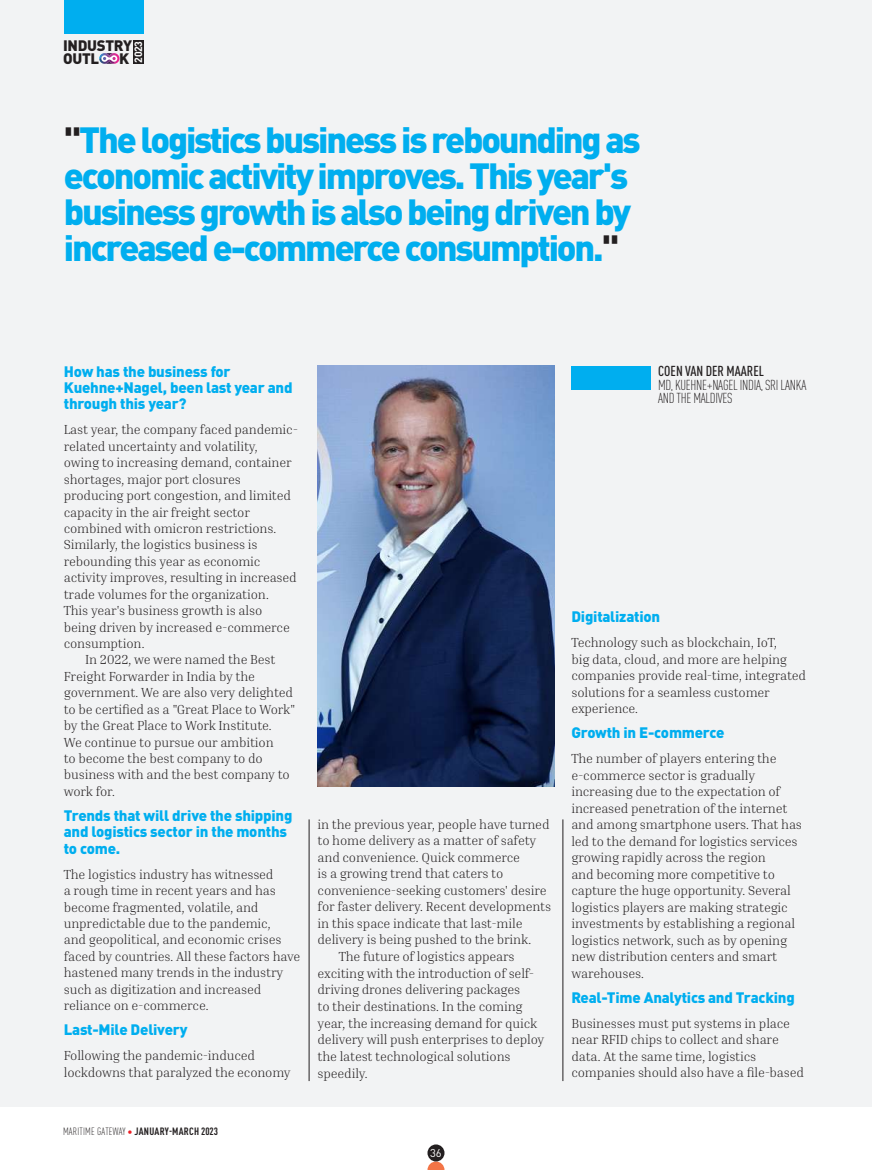
<style>
.page{position:relative;width:872px;height:1170px;background:#fff}
.page>*{position:absolute;margin:0;border:0;box-sizing:border-box;transform-origin:0 0}
.t1{font:900 36px/36px "DIN Pro";letter-spacing:-.06em;color:#00aeef}
.t2{font:900 15px/16.4px "DIN Pro";letter-spacing:-.015em;color:#00aeef}
.t3{font:900 15px/12.8px "DIN Pro";letter-spacing:-.02em;color:#231f20}
.t4{font:300 condensed 14.25px/13.5px "DIN Pro";letter-spacing:-.02em;color:#231f20}
.t5{font:500 condensed 14.25px "DIN Pro";color:#231f20}
.t6{font:300 13.2px/16.5px "Inria Serif";letter-spacing:-.015em;color:#231f20}
.t7{font:11.25px "DIN Pro";color:#fff}
.t8{font:700 condensed 10.5px "DIN Pro";letter-spacing:.02em;color:#231f20}
.t9{font:700 10.5px "DIN Pro";color:#fff}
.s1{color:#231f20}
.s2{font-weight:300}
.s3{font-weight:300;color:#ee1d23}
</style>
<div class="page">
<svg style="left:427px;top:1161px;width:17px;height:8px"></svg>
<div style="left:427px;top:1144px;width:17px;height:17px;background:#231f20;border-radius:50%"></div>
<div style="left:0;top:0;width:872px;height:1106px;background:#f2f3f4"></div>
<img style="left:317px;top:366px;width:237px;height:420px">
<div style="left:571px;top:366px;width:80px;height:23px;background:#00aeef"></div>
<svg style="left:99px;top:53px;width:20px;height:11px"></svg>
<div style="left:133px;top:40px;width:10px;height:24px;background:#231f20"></div>
<div style="left:64px;top:0;width:79px;height:33px;background:#00aeef"></div>
<hr style="left:562px;top:819px;width:1px;height:261px;background:#231f20">
<hr style="left:309px;top:819px;width:1px;height:261px;background:#231f20">
<p class="t3" style="left:63px;top:37px;width:71px">INDUSTRY<br>OUTL</p>
<p class="t3" style="left:119px;top:50px;width:12px">K</p>
<p class="t9" style="left:129px;top:63px;width:23px;rotate:-90deg">2023</p>
<h1 class="t1" style="left:64px;top:117px;width:578px"><span class="s1">"</span>The logistics business is rebounding as economic activity improves. This year's business growth is also being driven by increased e-commerce consumption.<span class="s1">"</span></h1>
<p class="t2" style="left:64px;top:361px;width:230px">How has the business for<br>Kuehne+Nagel, been last year and through this year?</p>
<p class="t6" style="left:64px;top:421px;width:236px">Last year, the company faced pandemic-</p>
<p class="t6" style="left:64px;top:437px;width:196px">related uncertainty and volatility,</p>
<p class="t6" style="left:64px;top:454px;width:229px">owing to increasing demand, container</p>
<p class="t6" style="left:64px;top:470px;width:179px">shortages, major port closures</p>
<p class="t6" style="left:64px;top:487px;width:229px">producing port congestion, and limited</p>
<p class="t6" style="left:64px;top:503px;width:188px">capacity in the air freight sector</p>
<p class="t6" style="left:64px;top:520px;width:214px">combined with omicron restrictions.</p>
<p class="t6" style="left:64px;top:536px;width:195px">Similarly, the logistics business is</p>
<p class="t6" style="left:64px;top:552px;width:198px">rebounding this year as economic</p>
<p class="t6" style="left:64px;top:569px;width:234px">activity improves, resulting in increased</p>
<p class="t6" style="left:64px;top:585px;width:207px">trade volumes for the organization.</p>
<p class="t6" style="left:64px;top:602px;width:200px">This year's business growth is also</p>
<p class="t6" style="left:64px;top:618px;width:227px">being driven by increased e-commerce</p>
<p class="t6" style="left:64px;top:634px;width:82px">consumption.</p>
<p class="t6" style="left:85px;top:651px;width:192px">In 2022, we were named the Best</p>
<p class="t6" style="left:64px;top:667px;width:193px">Freight Forwarder in India by the</p>
<p class="t6" style="left:64px;top:684px;width:231px">government. We are also very delighted</p>
<p class="t6" style="left:64px;top:700px;width:233px">to be certified as a "Great Place to Work"</p>
<p class="t6" style="left:64px;top:717px;width:210px">by the Great Place to Work Institute.</p>
<p class="t6" style="left:64px;top:733px;width:211px">We continue to pursue our ambition</p>
<p class="t6" style="left:64px;top:749px;width:201px">to become the best company to do</p>
<p class="t6" style="left:64px;top:766px;width:227px">business with and the best company to</p>
<p class="t6" style="left:64px;top:782px;width:53px">work for.</p>
<p class="t2" style="left:64px;top:805px;width:230px">Trends that will drive the shipping and logistics sector in the months to come.</p>
<p class="t6" style="left:64px;top:865px;width:238px">The logistics industry has witnessed<br>a rough time in recent years and has become fragmented, volatile, and unpredictable due to the pandemic,<br>and geopolitical, and economic crises faced by countries. All these factors have hastened many trends in the industry such as digitization and increased reliance on e-commerce.</p>
<p class="t2" style="left:64px;top:1019px;width:125px">Last-Mile Delivery</p>
<p class="t6" style="left:64px;top:1046px;width:228px">Following the pandemic-induced lockdowns that paralyzed the economy</p>
<p class="t6" style="left:317px;top:815px;width:233px">in the previous year, people have turned</p>
<p class="t6" style="left:317px;top:832px;width:220px">to home delivery as a matter of safety</p>
<p class="t6" style="left:317px;top:848px;width:204px">and convenience. Quick commerce</p>
<p class="t6" style="left:317px;top:865px;width:187px">is a growing trend that caters to</p>
<p class="t6" style="left:317px;top:881px;width:231px">convenience-seeking customers' desire</p>
<p class="t6" style="left:317px;top:898px;width:235px">for faster delivery. Recent developments</p>
<p class="t6" style="left:317px;top:914px;width:206px">in this space indicate that last-mile</p>
<p class="t6" style="left:317px;top:931px;width:215px">delivery is being pushed to the brink.</p>
<p class="t6" style="left:339px;top:947px;width:177px">The future of logistics appears</p>
<p class="t6" style="left:317px;top:964px;width:218px">exciting with the introduction of self-</p>
<p class="t6" style="left:317px;top:981px;width:204px">driving drones delivering packages</p>
<p class="t6" style="left:317px;top:997px;width:207px">to their destinations. In the coming</p>
<p class="t6" style="left:317px;top:1014px;width:221px">year, the increasing demand for quick</p>
<p class="t6" style="left:317px;top:1031px;width:228px">delivery will push enterprises to deploy</p>
<p class="t6" style="left:317px;top:1047px;width:195px">the latest technological solutions</p>
<p class="t6" style="left:317px;top:1064px;width:52px">speedily.</p>
<p class="t8" style="left:63px;top:1123px;width:156px"><span class="s2">MARITIME GATEWAY</span> <span class="s3">∙</span> JANUARY-MARCH 2023</p>
<p class="t7" style="left:430px;top:1143px;width:13px">36</p>
<p class="t5" style="left:658px;top:360px;width:107px">COEN VAN DER MAAREL</p>
<p class="t4" style="left:658px;top:377px;width:150px">MD, KUEHNE+NAGEL INDIA, SRI LANKA<br>AND THE MALDIVES</p>
<p class="t2" style="left:571px;top:606px;width:90px">Digitalization</p>
<p class="t6" style="left:571px;top:634px;width:236px">Technology such as blockchain, IoT,<br>big data, cloud, and more are helping companies provide real-time, integrated solutions for a seamless customer experience.</p>
<p class="t2" style="left:571px;top:722px;width:155px">Growth in E-commerce</p>
<p class="t6" style="left:571px;top:750px;width:232px">The number of players entering the e-commerce sector is gradually increasing due to the expectation of increased penetration of the internet and among smartphone users. That has led to the demand for logistics services growing rapidly across the region<br>and becoming more competitive to capture the huge opportunity. Several logistics players are making strategic investments by establishing a regional logistics network, such as by opening new distribution centers and smart warehouses.</p>
<p class="t2" style="left:571px;top:987px;width:225px">Real-Time Analytics and Tracking</p>
<p class="t6" style="left:571px;top:1014px;width:234px">Businesses must put systems in place near RFID chips to collect and share data. At the same time, logistics companies should also have a file-based</p>
</div>
